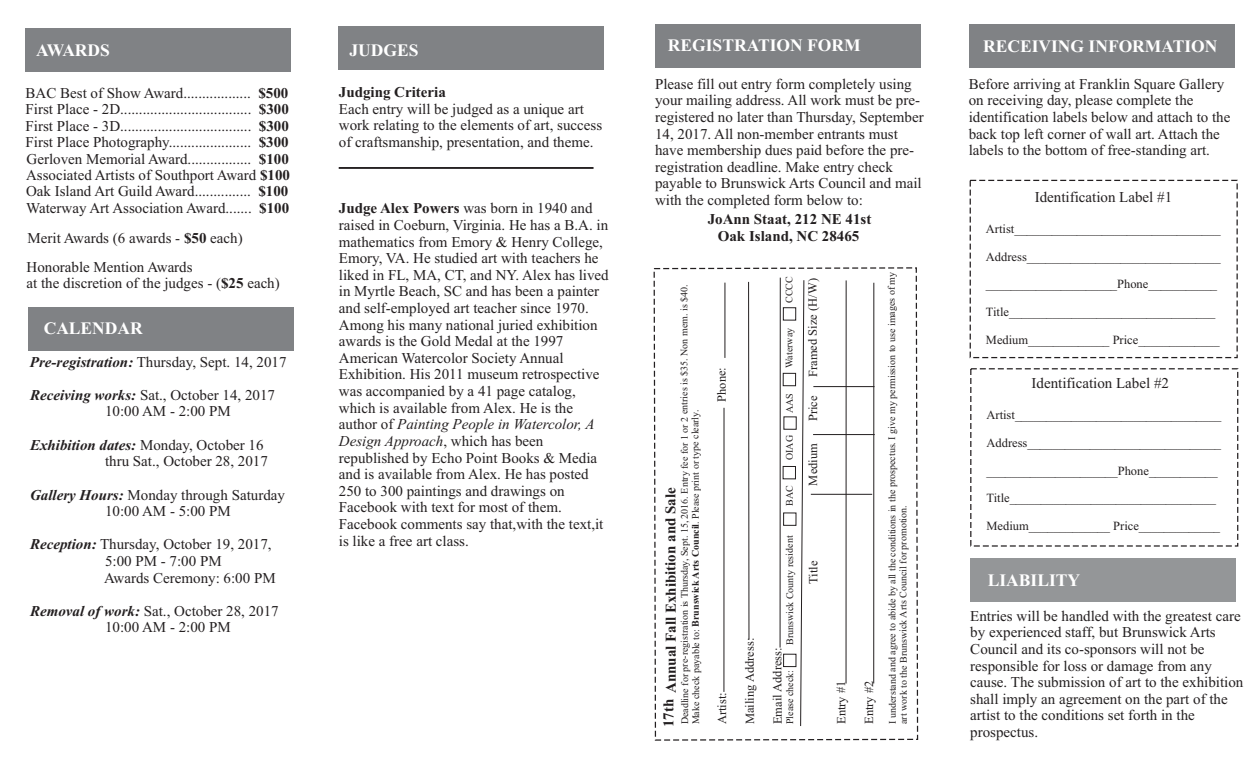
<style>
.page{position:relative;width:1260px;height:765px;background:#fff}
.page>*{position:absolute;margin:0;border:0;box-sizing:border-box;transform-origin:0 0}
.t1{font:700 17.5px "Times New Roman";color:#fff}
.t2{font:15px/16.6px "Times New Roman";color:#231f20}
.t3{font:700 15px/17.2px "Times New Roman";color:#231f20;text-align:center}
.t4{font:12.5px "Times New Roman";color:#231f20}
.t5{font:10px/11px "Times New Roman";color:#231f20}
.s1{font-weight:700}
.s2{font-weight:700;font-style:italic}
.s3{font-style:italic}
</style>
<div class="page">
<div style="left:26px;top:28px;width:265px;height:43px;background:#808285"></div>
<svg style="left:653px;top:267px;width:266px;height:474px"></svg>
<hr style="left:724px;top:408px;width:1px;height:284px;background:#231f20">
<hr style="left:725px;top:283px;width:1px;height:75px;background:#231f20">
<svg style="left:748px;top:281px;width:2px;height:359px"></svg>
<hr style="left:846px;top:280px;width:1px;height:404px;background:#231f20">
<hr style="left:873px;top:283px;width:1px;height:400px;background:#231f20">
<hr style="left:811px;top:494px;width:61px;height:1px;background:#231f20">
<hr style="left:813px;top:386px;width:62px;height:1px;background:#231f20">
<hr style="left:813px;top:434px;width:62px;height:1px;background:#231f20">
<hr style="left:780px;top:278px;width:1px;height:370px;background:#231f20">
<svg style="left:783px;top:280px;width:22px;height:447px"></svg>
<div style="left:655px;top:24px;width:265px;height:43px;background:#808285"></div>
<div style="left:970px;top:24px;width:265px;height:43px;background:#808285"></div>
<div style="left:971px;top:558px;width:265px;height:44px;background:#949698"></div>
<div style="left:970px;top:180px;width:268px;height:178px;border:1px dashed #231f20"></div>
<div style="left:970px;top:368px;width:268px;height:179px;border:1px dashed #231f20"></div>
<div style="left:28px;top:307px;width:265px;height:43px;background:#808285"></div>
<div style="left:339px;top:26px;width:265px;height:43px;background:#808285"></div>
<hr style="left:339px;top:167px;width:255px;height:2px;background:#231f20">
<p class="t1" style="left:36px;top:44px;width:75px">AWARDS</p>
<p class="t2" style="left:26px;top:86px;width:266px;text-align:justify">BAC Best of Show Award.................. <span class="s1">$500<br></span>First Place - 2D................................... <span class="s1">$300<br></span>First Place - 3D................................... <span class="s1">$300<br></span>First Place Photography...................... <span class="s1">$300<br></span>Gerloven Memorial Award................. <span class="s1">$100<br></span>Associated Artists of Southport Award <span class="s1">$100<br></span>Oak Island Art Guild Award............... <span class="s1">$100<br></span>Waterway Art Association Award....... <span class="s1">$100</span></p>
<p class="t2" style="left:27px;top:226px;width:218px;line-height:28.4px">Merit Awards (6 awards - <span class="s1">$50</span> each)<br>Honorable Mention Awards</p>
<p class="t2" style="left:27px;top:277px;width:255px">at the discretion of the judges - (<span class="s1">$25</span> each)</p>
<p class="t1" style="left:44px;top:323px;width:101px">CALENDAR</p>
<p class="t2" style="left:30px;top:355px;width:258px"><span class="s2">Pre-registration:</span> Thursday, Sept. 14, 2017</p>
<p class="t2" style="left:105px;top:388px;width:171px;text-indent:-75px"><span class="s2">Receiving works:</span> Sat., October 14, 2017<br>10:00 AM - 2:00 PM</p>
<p class="t2" style="left:30px;top:438px;width:239px;text-align:right"><span class="s2">Exhibition dates:</span> Monday, October 16 thru Sat., October 28, 2017</p>
<p class="t2" style="left:105px;top:488px;width:181px;text-indent:-75px"><span class="s2">Gallery Hours:</span> Monday through Saturday<br>10:00 AM - 5:00 PM</p>
<p class="t2" style="left:104px;top:537px;width:173px;text-indent:-74px"><span class="s2">Reception:</span> Thursday, October 19, 2017,<br>5:00 PM - 7:00 PM<br>Awards Ceremony: 6:00 PM</p>
<p class="t2" style="left:105px;top:604px;width:175px;text-indent:-75px"><span class="s2">Removal of work:</span> Sat., October 28, 2017<br>10:00 AM - 2:00 PM</p>
<p class="t1" style="left:350px;top:44px;width:71px">JUDGES</p>
<p class="t3" style="left:339px;top:85px;width:109px">Judging Criteria</p>
<p class="t2" style="left:339px;top:102px;width:265px">Each entry will be judged as a unique art work relating to the elements of art, success of craftsmanship, presentation, and theme.</p>
<p class="t2" style="left:339px;top:201px;width:271px"><span class="s1">Judge Alex Powers</span> was born in 1940 and raised in Coeburn, Virginia. He has a B.A. in mathematics from Emory &amp; Henry College, Emory, VA. He studied art with teachers he liked in FL, MA, CT, and NY. Alex has lived in Myrtle Beach, SC and has been a painter and self-employed art teacher since 1970.<br>Among his many national juried exhibition awards is the Gold Medal at the 1997<br>American Watercolor Society Annual Exhibition. His 2011 museum retrospective was accompanied by a 41 page catalog, which is available from Alex. He is the author of <span class="s3">Painting People in Watercolor, A Design Approach</span>, which has been republished by Echo Point Books &amp; Media and is available from Alex. He has posted 250 to 300 paintings and drawings on Facebook with text for most of them.<br>Facebook comments say that,with the text,it is like a free art class.</p>
<p class="t1" style="left:668px;top:39px;width:194px">REGISTRATION FORM</p>
<p class="t1" style="left:983px;top:40px;width:236px">RECEIVING INFORMATION</p>
<p class="t2" style="left:655px;top:77px;width:270px">Please fill out entry form completely using your mailing address. All work must be pre&shy;registered no later than Thursday, September 14, 2017. All non-member entrants must have membership dues paid before the pre&shy;registration deadline. Make entry check payable to Brunswick Arts Council and mail with the completed form below to:</p>
<p class="t3" style="left:708px;top:212px;width:165px">JoAnn Staat, 212 NE 41st<br>Oak Island, NC 28465</p>
<p class="t5" style="left:680px;top:724px;width:441px;rotate:-90deg">Deadline for pre-registration is Thursday, Sept. 15, 2016. Entry fee for 1 or 2 entries is $35. Non mem. is $40.<br>Make check payable to: <span class="s1">Brunswick Arts Council</span>. Please print or type clearly.</p>
<p class="t3" style="left:664px;top:727px;width:241px;rotate:-90deg">17th Annual Fall Exhibition and Sale</p>
<p class="t4" style="left:717px;top:402px;width:36px;rotate:-90deg">Phone:</p>
<p class="t4" style="left:718px;top:724px;width:33px;rotate:-90deg">Artist:</p>
<p class="t5" style="left:785px;top:303px;width:28px;rotate:-90deg">CCCC</p>
<p class="t5" style="left:785px;top:368px;width:42px;rotate:-90deg">Waterway</p>
<p class="t5" style="left:785px;top:413px;width:22px;rotate:-90deg">AAS</p>
<p class="t5" style="left:785px;top:460px;width:26px;rotate:-90deg">OIAG</p>
<p class="t5" style="left:785px;top:506px;width:22px;rotate:-90deg">BAC</p>
<p class="t5" style="left:785px;top:645px;width:111px;rotate:-90deg">Brunswick County resident</p>
<p class="t4" style="left:745px;top:724px;width:88px;rotate:-90deg">Mailing Address:</p>
<p class="t4" style="left:773px;top:724px;width:78px;rotate:-90deg">Email Address:</p>
<p class="t5" style="left:785px;top:724px;width:56px;rotate:-90deg">Please check:</p>
<p class="t4" style="left:808px;top:377px;width:100px;rotate:-90deg">Framed Size (H/W)</p>
<p class="t4" style="left:808px;top:421px;width:27px;rotate:-90deg">Price</p>
<p class="t4" style="left:809px;top:486px;width:44px;rotate:-90deg">Medium</p>
<p class="t4" style="left:809px;top:584px;width:25px;rotate:-90deg">Title</p>
<p class="t4" style="left:837px;top:724px;width:45px;rotate:-90deg">Entry #1</p>
<p class="t4" style="left:864px;top:724px;width:45px;rotate:-90deg">Entry #2</p>
<p class="t5" style="left:887px;top:724px;width:454px;rotate:-90deg">I understand and agree to abide by all the conditions in the prospectus. I give my permission to use images of my art work to the Brunswick Arts Council for promotion.</p>
<p class="t2" style="left:969px;top:77px;width:263px">Before arriving at Franklin Square Gallery on receiving day, please complete the identification labels below and attach to the back top left corner of wall art. Attach the labels to the bottom of free-standing art.</p>
<p class="t2" style="left:1035px;top:190px;width:139px">Identification Label #1</p>
<p class="t4" style="left:986px;top:224px;width:236px">Artist_________________________________</p>
<p class="t4" style="left:986px;top:252px;width:236px">Address_______________________________</p>
<p class="t4" style="left:986px;top:280px;width:233px">_____________________Phone___________</p>
<p class="t4" style="left:986px;top:307px;width:231px">Title_________________________________</p>
<p class="t4" style="left:986px;top:335px;width:235px">Medium_____________ Price_____________</p>
<p class="t2" style="left:1032px;top:376px;width:139px">Identification Label #2</p>
<p class="t4" style="left:987px;top:410px;width:236px">Artist_________________________________</p>
<p class="t4" style="left:987px;top:438px;width:236px">Address_______________________________</p>
<p class="t4" style="left:987px;top:466px;width:233px">_____________________Phone___________</p>
<p class="t4" style="left:987px;top:494px;width:231px">Title_________________________________</p>
<p class="t4" style="left:987px;top:521px;width:235px">Medium_____________ Price_____________</p>
<p class="t1" style="left:988px;top:574px;width:94px">LIABILITY</p>
<p class="t2" style="left:970px;top:609px;width:275px">Entries will be handled with the greatest care by experienced staff, but Brunswick Arts Council and its co-sponsors will not be responsible for loss or damage from any cause. The submission of art to the exhibition shall imply an agreement on the part of the artist to the conditions set forth in the prospectus.</p>
</div>
